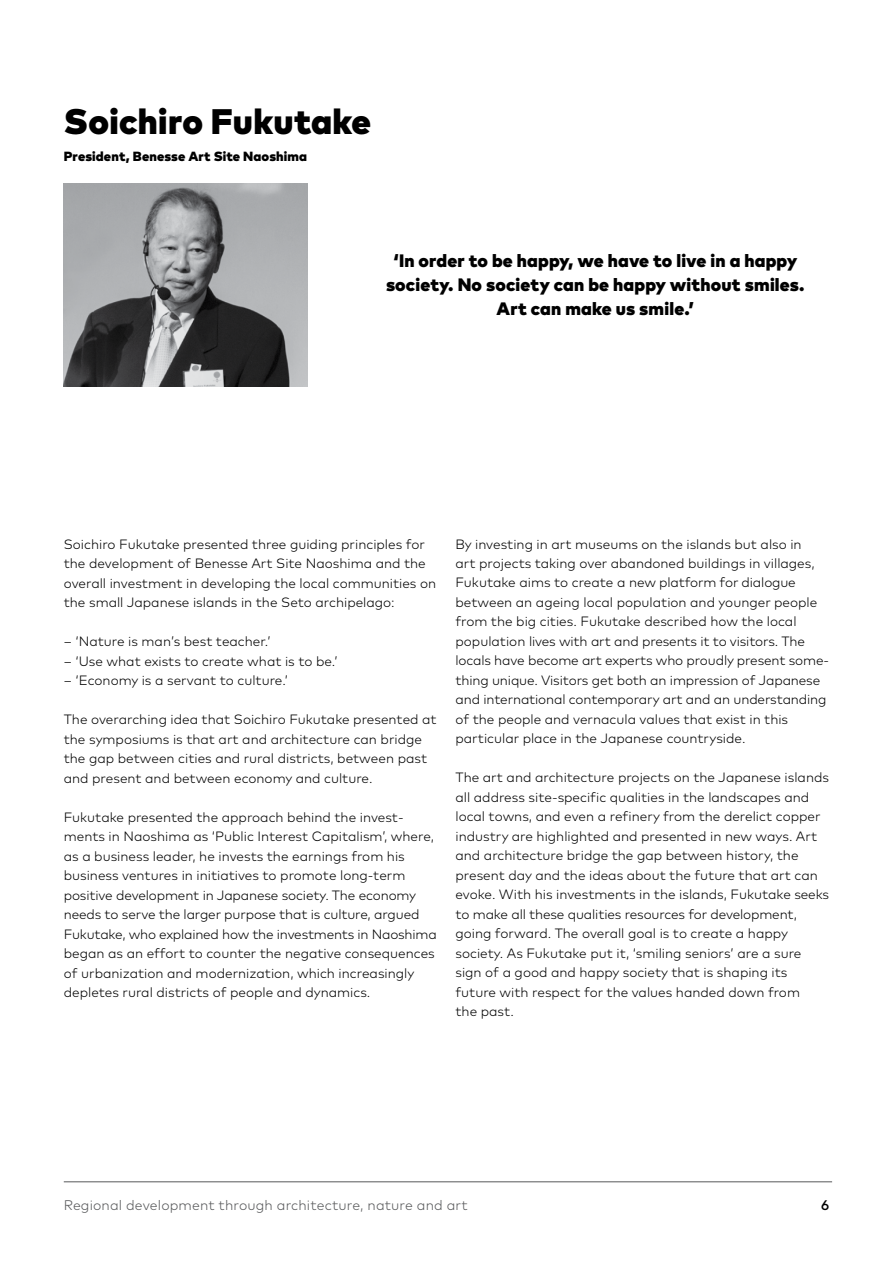
<style>
.page{position:relative;width:893px;height:1263px;background:#fff}
.page>*{position:absolute;margin:0;border:0;box-sizing:border-box;transform-origin:0 0}
.t1{font:900 35.4px "Mark Pro";letter-spacing:.01em;color:#000}
.t2{font:900 18px/24px "Mark Pro";letter-spacing:.01em;color:#000;text-align:center}
.t3{font:300 13.95px "Mark Pro";letter-spacing:.01em;color:#58595b}
.t4{font:500 13.95px "Mark Pro";color:#000}
.t5{font:300 13.5px/19.5px "Mark Pro";color:#000}
.t6{font:900 13.35px "Mark Pro";letter-spacing:.01em;color:#000}
</style>
<div class="page">
<hr style="left:64px;top:1181px;width:768px;height:1px;background:#58595b">
<img style="left:64px;top:184px;width:244px;height:203px">
<h1 class="t1" style="left:64px;top:94px;width:309px">Soichiro Fukutake</h1>
<p class="t6" style="left:64px;top:146px;width:245px">President, Benesse Art Site Naoshima</p>
<h2 class="t2" style="left:386px;top:247px;width:420px">‘In order to be happy, we have to live in a happy society. No society can be happy without smiles.<br>Art can make us smile.’</h2>
<p class="t5" style="left:64px;top:533px;width:374px">Soichiro Fukutake presented three guiding principles for the development of Benesse Art Site Naoshima and the overall investment in developing the local communities on the small Japanese islands in the Seto archipelago:</p>
<p class="t5" style="left:64px;top:630px;width:209px">– ‘Nature is man’s best teacher.’</p>
<p class="t5" style="left:64px;top:650px;width:275px">– ‘Use what exists to create what is to be.’</p>
<p class="t5" style="left:64px;top:669px;width:226px">– ‘Economy is a servant to culture.’</p>
<p class="t5" style="left:64px;top:708px;width:374px">The overarching idea that Soichiro Fukutake presented at the symposiums is that art and architecture can bridge the gap between cities and rural districts, between past and present and between economy and culture.</p>
<p class="t5" style="left:64px;top:806px;width:374px">Fukutake presented the approach behind the invest&shy;ments in Naoshima as ‘Public Interest Capitalism’, where, as a business leader, he invests the earnings from his business ventures in initiatives to promote long-term positive development in Japanese society. The economy needs to serve the larger purpose that is culture, argued Fukutake, who explained how the investments in Naoshima began as an effort to counter the negative consequences of urbanization and modernization, which increasingly depletes rural districts of people and dynamics.</p>
<p class="t5" style="left:455px;top:533px;width:375px">By investing in art museums on the islands but also in<br>art projects taking over abandoned buildings in villages, Fukutake aims to create a new platform for dialogue between an ageing local population and younger people from the big cities. Fukutake described how the local population lives with art and presents it to visitors. The locals have become art experts who proudly present some&shy;thing unique. Visitors get both an impression of Japanese and international contemporary art and an understanding of the people and vernacula values that exist in this particular place in the Japanese countryside.</p>
<p class="t5" style="left:455px;top:767px;width:375px">The art and architecture projects on the Japanese islands all address site-specific qualities in the landscapes and local towns, and even a refinery from the derelict copper industry are highlighted and presented in new ways. Art and architecture bridge the gap between history, the present day and the ideas about the future that art can evoke. With his investments in the islands, Fukutake seeks to make all these qualities resources for development, going forward. The overall goal is to create a happy society. As Fukutake put it, ‘smiling seniors’ are a sure sign of a good and happy society that is shaping its future with respect for the values handed down from<br>the past.</p>
<p class="t3" style="left:64px;top:1195px;width:406px">Regional development through architecture, nature and art</p>
<p class="t4" style="left:821px;top:1195px;width:10px">6</p>
</div>
